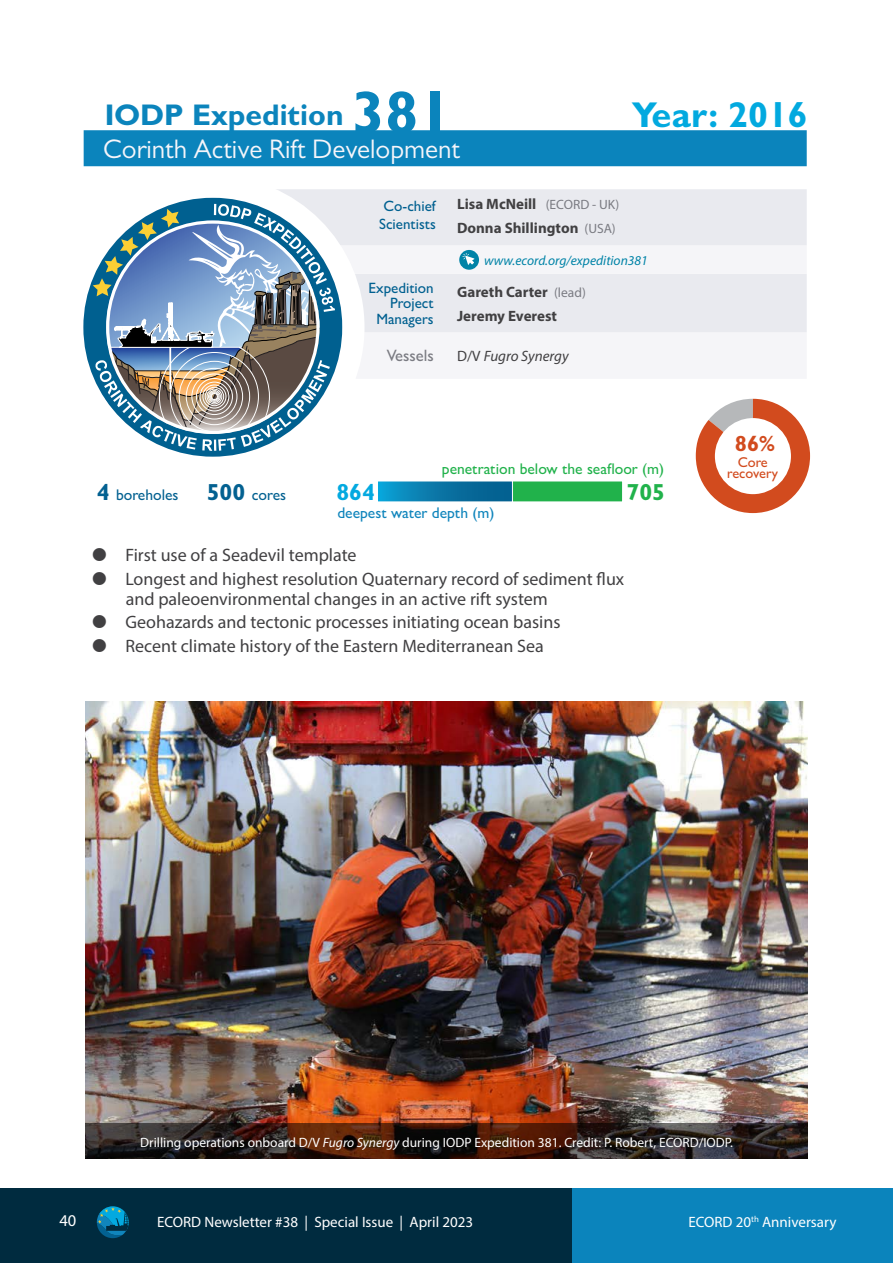
<style>
.page{position:relative;width:893px;height:1263px;background:#fff}
.page>*{position:absolute;margin:0;border:0;box-sizing:border-box;transform-origin:0 0}
.t1{font:700 36px "Gill Sans";color:#02a9df}
.t2{font:700 30px "Gill Sans";color:#0b84bc}
.t3{font:27px "Gill Sans";color:#f5f5fa}
.t4{font:700 23.25px "Gill Sans";color:#03a9e0}
.t5{font:700 23.25px "Gill Sans";color:#21b24b}
.t6{font:700 22.05px "Gill Sans";color:#d24b1e}
.t7{font:18px/23.7px "Myriad Pro";color:#414042}
.t8{font:500 16.5px "Gill Sans";color:#7a7b82}
.t9{font:16.5px "Myriad Pro";color:#fff}
.t10{font:500 15.6px "Gill Sans";color:#21b24b}
.t11{font:500 15.6px "Gill Sans";color:#1085bc}
.t12{font:500 15.6px "Gill Sans";color:#036191}
.t13{font:700 15px/23.7px "Myriad Pro";color:#414042}
.t14{font:15px "Myriad Pro";color:#fff}
.t15{font:500 15px/15.8px "Gill Sans";color:#006090}
.t16{font:italic 15px "Myriad Pro";color:#414042}
.t17{font:500 14.25px/10.9px "Gill Sans";color:#d24b1e;text-align:center}
.t18{font:13.5px "Myriad Pro";color:#fff}
.t19{font:italic 13.5px "Myriad Pro";color:#0083a7}
.s1{font-size:60px}
.s2{font-weight:400;font-size:13.5px;color:#7a7b82}
.s3{font-style:normal}
.s4{font-weight:700;font-size:23.25px}
.s5{font-style:italic}
</style>
<div class="page">
<img style="left:85px;top:702px;width:722px;height:421px">
<svg style="left:85px;top:1123px;width:723px;height:36px;background:#34201a"></svg>
<div style="left:84px;top:130px;width:723px;height:36px;background:#0b84bc"></div>
<div style="left:277px;top:189px;width:530px;height:56px;background:#e9eaef"></div>
<svg style="left:343px;top:245px;width:464px;height:88px;fill:#e9eaef"></svg>
<svg style="left:459px;top:250px;width:20px;height:20px"></svg>
<svg style="left:462px;top:253px;width:12px;height:12px"></svg>
<div style="left:61px;top:176px;width:304px;height:303px;background:#fff;border-radius:50%"></div>
<svg style="left:83px;top:197px;width:260px;height:260px"></svg>
<svg style="left:93px;top:204px;width:249px;height:248px"></svg>
<div style="left:0;top:1188px;width:893px;height:75px;background:#002b3f"></div>
<svg style="left:97px;top:1206px;width:32px;height:32px"></svg>
<div style="left:572px;top:1188px;width:321px;height:75px;background:#0b84bc"></div>
<div style="left:512px;top:481px;width:111px;height:21px;background:#21b24b"></div>
<div style="left:512px;top:480px;width:111px;height:22px;border:1px solid #fff"></div>
<svg style="left:379px;top:482px;width:132px;height:18px;background:#0877a8"></svg>
<div style="left:377px;top:480px;width:136px;height:22px;border:1px solid #fff"></div>
<svg style="left:695px;top:399px;width:115px;height:114px"></svg>
<div style="left:715px;top:418px;width:76px;height:76px;background:#fff;border-radius:50%"></div>
<h2 class="t2" style="left:105px;top:97px;width:348px">IODP Expedition <span class="s1">381</span></h2>
<h3 class="t3" style="left:103px;top:133px;width:358px">Corinth Active Rift Development</h3>
<p class="t15" style="left:379px;top:197px;width:58px;line-height:18px">Co-chief<br>Scientists</p>
<p class="t13" style="left:457px;top:192px;width:164px">Lisa McNeill <span class="s2">(ECORD - UK)<br></span>Donna Shillington <span class="s2">(USA)</span></p>
<p class="t19" style="left:484px;top:252px;width:165px">www.ecord.org/expedition381</p>
<p class="t15" style="left:368px;top:279px;width:67px;text-align:right">Expedition<br>Project<br>Managers</p>
<p class="t13" style="left:457px;top:279px;width:130px">Gareth Carter <span class="s2">(lead)<br></span>Jeremy Everest</p>
<p class="t8" style="left:387px;top:346px;width:48px">Vessels</p>
<p class="t16" style="left:457px;top:347px;width:113px"><span class="s3">D/V</span> Fugro Synergy</p>
<h1 class="t1" style="left:632px;top:92px;width:177px">Year: 2016</h1>
<p class="t12" style="left:97px;top:486px;width:83px"><span class="s4">4</span> boreholes</p>
<p class="t10" style="left:442px;top:459px;width:224px">penetration below the seafloor (m)</p>
<p class="t12" style="left:207px;top:486px;width:81px"><span class="s4">500</span> cores</p>
<p class="t5" style="left:627px;top:478px;width:40px">705</p>
<p class="t4" style="left:336px;top:478px;width:40px">864</p>
<p class="t11" style="left:337px;top:503px;width:159px">deepest water depth (m)</p>
<p class="t7" style="left:125px;top:543px;width:500px">First use of a Seadevil template<br>Longest and highest resolution Quaternary record of sediment flux</p>
<p class="t7" style="left:125px;top:586px;width:437px">and paleoenvironmental changes in an active rift system<br>Geohazards and tectonic processes initiating ocean basins<br>Recent climate history of the Eastern Mediterranean Sea</p>
<p class="t6" style="left:735px;top:430px;width:42px">86%</p>
<p class="t17" style="left:727px;top:456px;width:52px">Core recovery</p>
<p class="t18" style="left:140px;top:1134px;width:594px">Drilling operations onboard D/V <span class="s5">Fugro Synergy</span> during IODP Expedition 381. Credit: P. Robert, ECORD/IODP.</p>
<p class="t9" style="left:60px;top:1210px;width:18px">40</p>
<p class="t14" style="left:688px;top:1212px;width:149px">ECORD 20<sup>th</sup> Anniversary</p>
<p class="t14" style="left:157px;top:1212px;width:318px">ECORD Newsletter #38 | Special Issue | April 2023</p>
</div>
